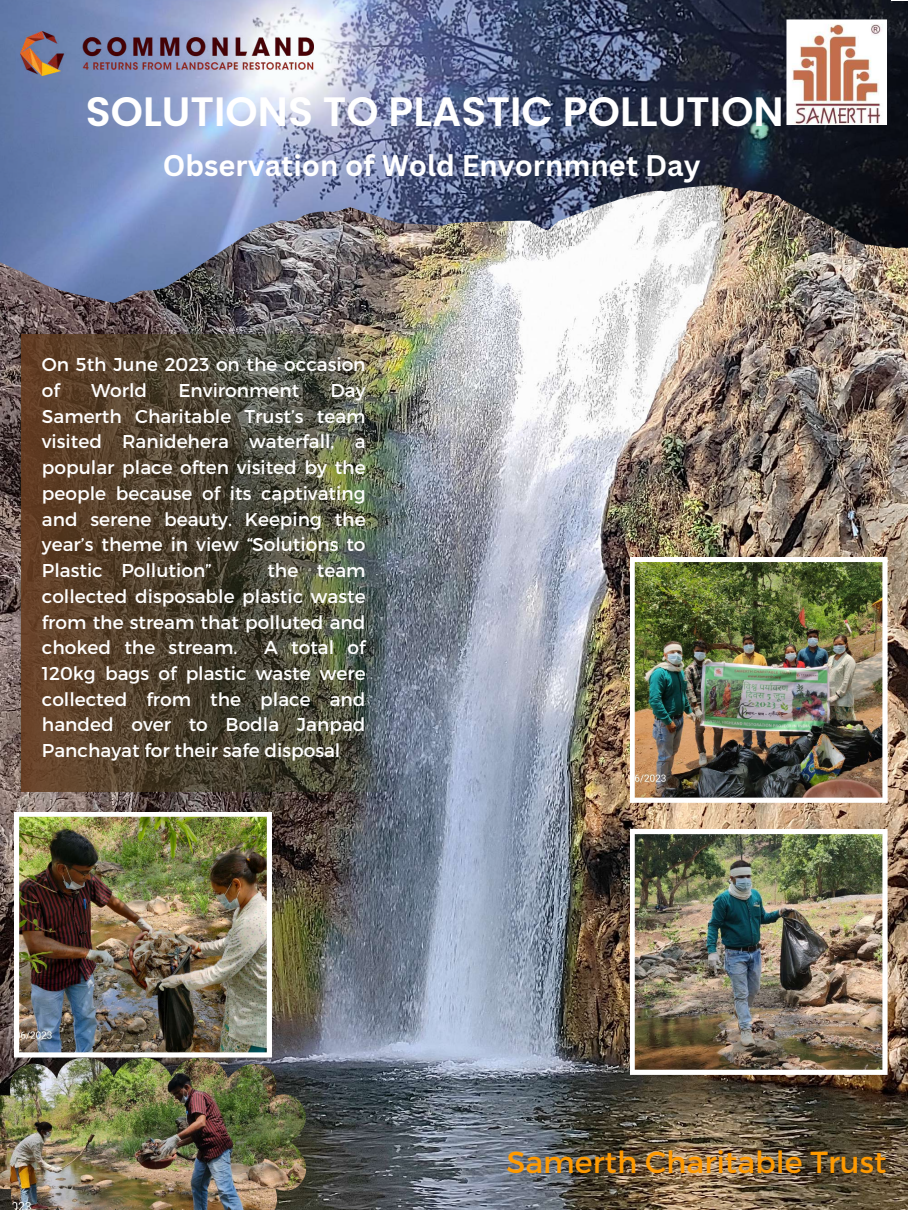
<style>
.page{position:relative;width:908px;height:1210px;background:#fff}
.page>*{position:absolute;margin:0;border:0;box-sizing:border-box;transform-origin:0 0}
.t1{font:600 40.98px "Poppins";color:#fff}
.t2{font:30.34px "Montserrat";color:#ff9a00}
.t3{font:700 29.05px "Canva Sans";color:#fff}
.t4{font:18.55px/25.7px "Montserrat";color:#fff;text-align:justify}
</style>
<div class="page">
<img style="left:0;top:304px;width:907px;height:906px">
<img style="left:629px;top:557px;width:258px;height:246px">
<img style="left:14px;top:811px;width:258px;height:246px">
<img style="left:0;top:0;width:907px;height:304px">
<img style="left:629px;top:829px;width:258px;height:246px">
<img style="left:0;top:1057px;width:306px;height:153px">
<svg style="left:21px;top:334px;width:366px;height:458px;background:#544a37"></svg>
<img style="left:21px;top:31px;width:292px;height:44px">
<img style="left:784px;top:17px;width:106px;height:107px">
<h1 class="t1" style="left:86px;top:83px;width:699px">SOLUTIONS TO PLASTIC POLLUTION</h1>
<h3 class="t3" style="left:163px;top:145px;width:539px">Observation of Wold Envornmnet Day</h3>
<p class="t4" style="left:42px;top:351px;width:325px">On 5th June 2023 on the occasion of</p>
<p class="t4" style="left:91px;top:376px;width:58px">World</p>
<p class="t4" style="left:178px;top:376px;width:122px">Environment</p>
<p class="t4" style="left:42px;top:376px;width:325px;text-indent:288px">Day Samerth Charitable Trust’s team visited Ranidehera waterfall, a popular place often visited by the people because of its captivating and serene beauty. Keeping the year’s theme in view “Solutions to Plastic Pollution”</p>
<p class="t4" style="left:42px;top:557px;width:325px;text-indent:225px">the team collected disposable plastic waste from the stream that polluted and choked the stream.</p>
<p class="t4" style="left:42px;top:634px;width:325px;text-indent:222px">A total of 120kg bags of plastic waste were collected from the place and handed over to Bodla Janpad Panchayat for their safe disposal</p>
<h2 class="t2" style="left:506px;top:1142px;width:381px">Samerth Charitable Trust</h2>
</div>
